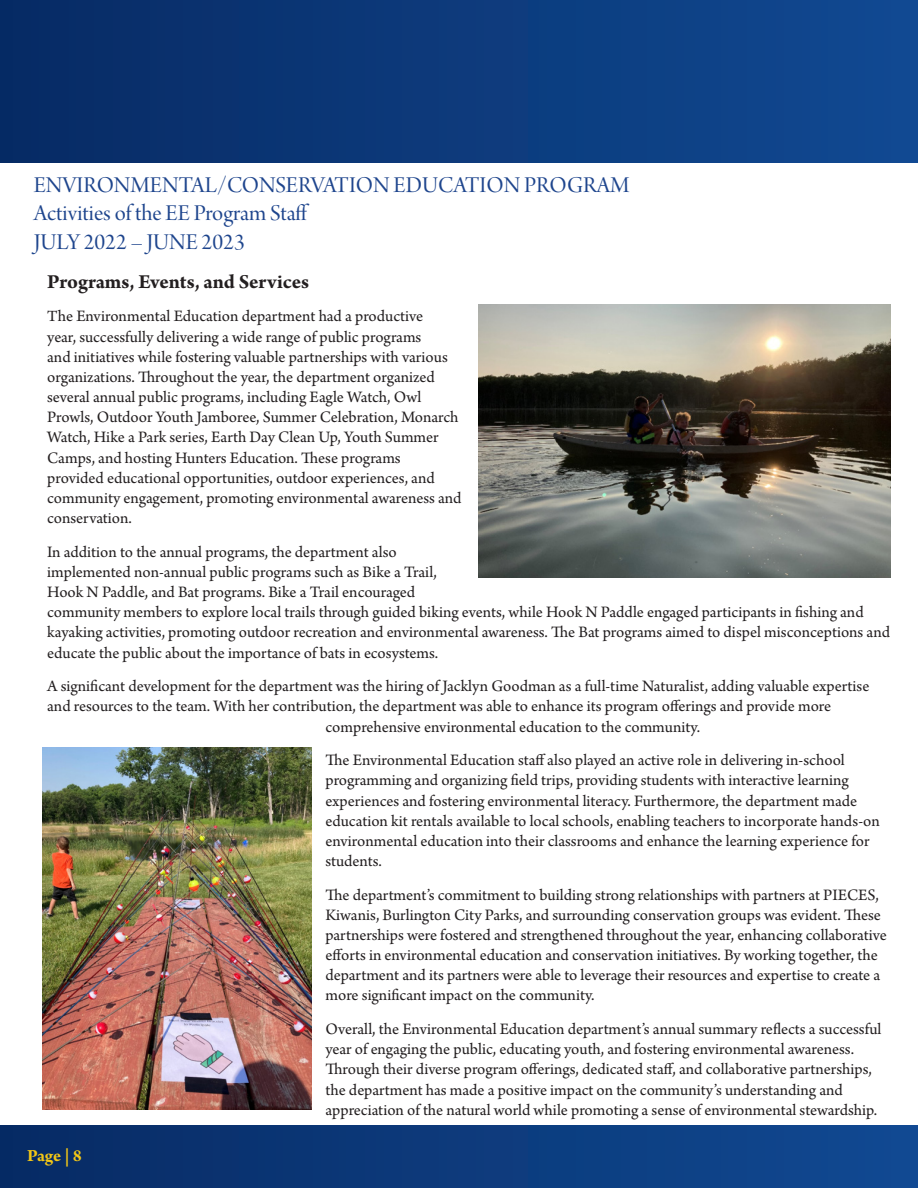
<style>
.page{position:relative;width:918px;height:1188px;background:#fff}
.page>*{position:absolute;margin:0;border:0;box-sizing:border-box;transform-origin:0 0}
.Headline{font:24px "Arno Pro Display";color:#1e458d}
.Body{font:700 21px "Arno Pro";letter-spacing:-.005em;color:#231f20}
.t1{font:700 18px "Arno Pro";color:#f3c716}
.Body-2{font:16.8px/20.1px "Arno Pro";color:#231f20}
.s1{font-size:16.5px}
</style>
<div class="page">
<div style="left:0;top:1125px;width:918px;height:63px;background:linear-gradient(to right,#072b64,#114992)"></div>
<div style="left:0;top:0;width:918px;height:162px;background:linear-gradient(to right,#072b64,#114992)"></div>
<img style="left:478px;top:305px;width:413px;height:273px">
<img style="left:43px;top:747px;width:269px;height:362px">
<p class="Headline" style="left:34px;top:171px;width:597px">ENVIRONMENTAL/CONSERVATION EDUCATION PROGRAM</p>
<p class="Headline" style="left:34px;top:200px;width:277px">Activities of the EE Program Staff</p>
<p class="Headline" style="left:34px;top:229px;width:213px">JULY 2022 – JUNE 2023</p>
<p class="Body" style="left:47px;top:269px;width:263px">Programs, Events, and Services</p>
<p class="Body-2" style="left:47px;top:307px;width:416px"><span class="s1">T</span>he Environmental Education department had a productive<br>year, successfully delivering a wide range of public programs<br>and initiatives while fostering valuable partnerships with various organizations. Throughout the year, the department organized several annual public programs, including Eagle Watch, Owl Prowls, Outdoor Youth Jamboree, Summer Celebration, Monarch Watch, Hike a Park series, Earth Day Clean Up, Youth Summer Camps, and hosting Hunters Education. These programs provided educational opportunities, outdoor experiences, and community engagement, promoting environmental awareness and conservation.</p>
<p class="Body-2" style="left:47px;top:543px;width:844px">In addition to the annual programs, the department also<br>implemented non-annual public programs such as Bike a Trail,<br>Hook N Paddle, and Bat programs. Bike a Trail encouraged<br>community members to explore local trails through guided biking events, while Hook N Paddle engaged participants in fishing and kayaking activities, promoting outdoor recreation and environmental awareness. The Bat programs aimed to dispel misconceptions and educate the public about the importance of bats in ecosystems.</p>
<p class="Body-2" style="left:47px;top:677px;width:824px">A significant development for the department was the hiring of Jacklyn Goodman as a full-time Naturalist, adding valuable expertise</p>
<p class="Body-2" style="left:47px;top:697px;width:786px">and resources to the team. With her contribution, the department was able to enhance its program offerings and provide more</p>
<p class="Body-2" style="left:325px;top:717px;width:376px">comprehensive environmental education to the community.</p>
<p class="Body-2" style="left:325px;top:751px;width:556px">The Environmental Education staff also played an active role in delivering in-school programming and organizing field trips, providing students with interactive learning experiences and fostering environmental literacy. Furthermore, the department made education kit rentals available to local schools, enabling teachers to incorporate hands-on environmental education into their classrooms and enhance the learning experience for students.</p>
<p class="Body-2" style="left:325px;top:885px;width:563px">The department’s commitment to building strong relationships with partners at PIECES, Kiwanis, Burlington City Parks, and surrounding conservation groups was evident. These partnerships were fostered and strengthened throughout the year, enhancing collaborative efforts in environmental education and conservation initiatives. By working together, the department and its partners were able to leverage their resources and expertise to create a more significant impact on the community.</p>
<p class="Body-2" style="left:325px;top:1020px;width:557px">Overall, the Environmental Education department’s annual summary reflects a successful year of engaging the public, educating youth, and fostering environmental awareness.<br>Through their diverse program offerings, dedicated staff, and collaborative partnerships, the department has made a positive impact on the community’s understanding and appreciation of the natural world while promoting a sense of environmental stewardship.</p>
<p class="t1" style="left:27px;top:1145px;width:57px">Page | 8</p>
</div>
